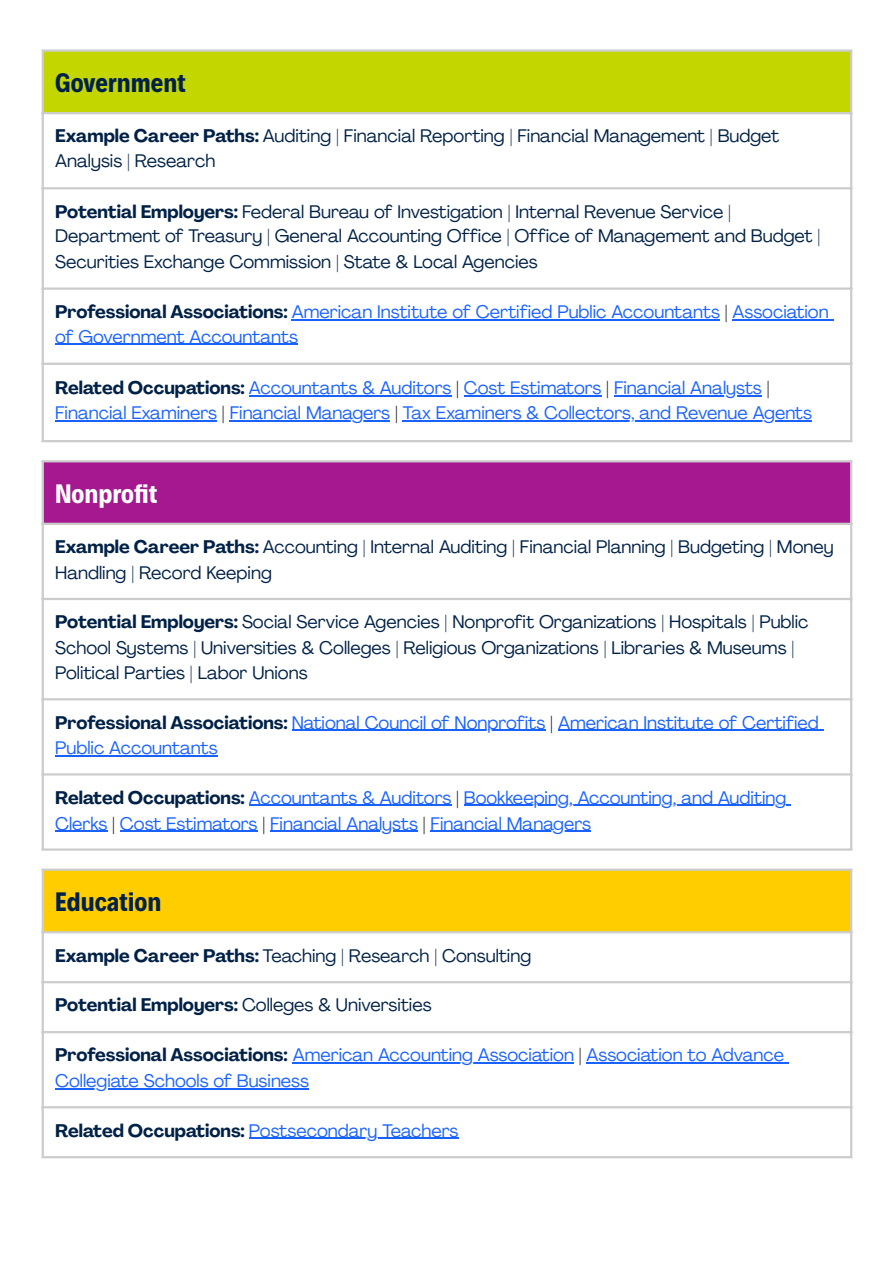
<style>
.page{position:relative;width:894px;height:1263px;background:#fff}
.page>*{position:absolute;margin:0;border:0;box-sizing:border-box;transform-origin:0 0}
.t1{font:700 27px "Decalotype";color:#002147}
.t2{font:700 27px "Decalotype";color:#fff}
.t3{font:18px/25.3px "Agrandir";color:#002147}
.t4{font:18px/25.8px "Agrandir";color:#1a62ff}
.s1{font-weight:700}
.s2{font-weight:700;color:#002147}
.s3{color:#000}
</style>
<div class="page">
<div style="left:42px;top:50px;width:809px;height:63px;background:#c4d600"></div>
<hr style="left:292px;top:319px;width:427px;height:1px;background:#1a62ff">
<hr style="left:732px;top:319px;width:96px;height:1px;background:#1a62ff">
<hr style="left:55px;top:344px;width:243px;height:1px;background:#1a62ff">
<hr style="left:249px;top:395px;width:202px;height:1px;background:#1a62ff">
<hr style="left:464px;top:395px;width:137px;height:1px;background:#1a62ff">
<hr style="left:614px;top:395px;width:147px;height:1px;background:#1a62ff">
<hr style="left:55px;top:420px;width:162px;height:1px;background:#1a62ff">
<hr style="left:230px;top:420px;width:160px;height:1px;background:#1a62ff">
<hr style="left:402px;top:420px;width:409px;height:1px;background:#1a62ff">
<hr style="left:42px;top:52px;width:2px;height:388px;background:#ccc">
<hr style="left:849px;top:52px;width:3px;height:388px;background:#ccc">
<hr style="left:42px;top:50px;width:810px;height:2px;background:#ccc">
<hr style="left:42px;top:112px;width:810px;height:2px;background:#ccc">
<hr style="left:42px;top:187px;width:810px;height:2px;background:#ccc">
<hr style="left:42px;top:287px;width:810px;height:3px;background:#ccc">
<hr style="left:42px;top:363px;width:810px;height:2px;background:#ccc">
<hr style="left:42px;top:440px;width:810px;height:2px;background:#ccc">
<div style="left:42px;top:461px;width:809px;height:63px;background:#a51890"></div>
<hr style="left:292px;top:730px;width:253px;height:1px;background:#1a62ff">
<hr style="left:558px;top:730px;width:260px;height:1px;background:#1a62ff">
<hr style="left:55px;top:755px;width:163px;height:2px;background:#1a62ff">
<hr style="left:249px;top:805px;width:202px;height:1px;background:#1a62ff">
<hr style="left:464px;top:805px;width:322px;height:1px;background:#1a62ff">
<hr style="left:55px;top:831px;width:52px;height:1px;background:#1a62ff">
<hr style="left:120px;top:831px;width:137px;height:1px;background:#1a62ff">
<hr style="left:270px;top:831px;width:148px;height:1px;background:#1a62ff">
<hr style="left:430px;top:831px;width:160px;height:1px;background:#1a62ff">
<hr style="left:42px;top:462px;width:2px;height:386px;background:#ccc">
<hr style="left:849px;top:462px;width:3px;height:386px;background:#ccc">
<hr style="left:42px;top:460px;width:810px;height:2px;background:#ccc">
<hr style="left:42px;top:523px;width:810px;height:2px;background:#ccc">
<hr style="left:42px;top:598px;width:810px;height:2px;background:#ccc">
<hr style="left:42px;top:698px;width:810px;height:2px;background:#ccc">
<hr style="left:42px;top:773px;width:810px;height:2px;background:#ccc">
<hr style="left:42px;top:848px;width:810px;height:3px;background:#ccc">
<div style="left:42px;top:869px;width:809px;height:63px;background:#ffcd00"></div>
<hr style="left:292px;top:1062px;width:282px;height:2px;background:#1a62ff">
<hr style="left:586px;top:1062px;width:198px;height:2px;background:#1a62ff">
<hr style="left:55px;top:1088px;width:254px;height:1px;background:#1a62ff">
<hr style="left:249px;top:1138px;width:209px;height:1px;background:#1a62ff">
<hr style="left:42px;top:871px;width:2px;height:285px;background:#ccc">
<hr style="left:849px;top:871px;width:3px;height:285px;background:#ccc">
<hr style="left:42px;top:869px;width:810px;height:2px;background:#ccc">
<hr style="left:42px;top:931px;width:810px;height:2px;background:#ccc">
<hr style="left:42px;top:981px;width:810px;height:2px;background:#ccc">
<hr style="left:42px;top:1031px;width:810px;height:2px;background:#ccc">
<hr style="left:42px;top:1106px;width:810px;height:2px;background:#ccc">
<hr style="left:42px;top:1156px;width:810px;height:2px;background:#ccc">
<p class="t1" style="left:55px;top:65px;width:132px">Government</p>
<h1 class="t3" style="left:55px;top:126px;width:725px;line-height:24.8px"><span class="s1">Example Career Paths:</span> Auditing | Financial Reporting | Financial Management | Budget<br>Analysis | Research</h1>
<h1 class="t3" style="left:55px;top:200px;width:766px"><span class="s1">Potential Employers:</span> Federal Bureau of Investigation | Internal Revenue Service |<br>Department of Treasury | General Accounting Office | Office of Management and Budget |<br>Securities Exchange Commission | State &amp; Local Agencies</h1>
<h1 class="t4" style="left:55px;top:301px;width:774px;line-height:24.8px"><span class="s2">Professional Associations:</span> American Institute of Certified Public Accountants <span class="s3">|</span> Association of Government Accountants</h1>
<h1 class="t4" style="left:55px;top:377px;width:758px;line-height:24.8px"><span class="s2">Related Occupations:</span> Accountants &amp; Auditors <span class="s3">|</span> Cost Estimators <span class="s3">|</span> Financial Analysts <span class="s3">|<br></span>Financial Examiners <span class="s3">|</span> Financial Managers <span class="s3">|</span> Tax Examiners &amp; Collectors, and Revenue Agents</h1>
<p class="t2" style="left:55px;top:476px;width:104px">Nonprofit</p>
<h1 class="t3" style="left:55px;top:536px;width:779px;line-height:25.8px"><span class="s1">Example Career Paths:</span> Accounting | Internal Auditing | Financial Planning | Budgeting | Money<br>Handling | Record Keeping</h1>
<h1 class="t3" style="left:55px;top:611px;width:754px"><span class="s1">Potential Employers:</span> Social Service Agencies | Nonprofit Organizations | Hospitals | Public<br>School Systems | Universities &amp; Colleges | Religious Organizations | Libraries &amp; Museums |<br>Political Parties | Labor Unions</h1>
<h1 class="t4" style="left:55px;top:711px;width:765px"><span class="s2">Professional Associations:</span> National Council of Nonprofits <span class="s3">|</span> American Institute of Certified<br>Public Accountants</h1>
<h1 class="t4" style="left:55px;top:786px;width:732px"><span class="s2">Related Occupations:</span> Accountants &amp; Auditors <span class="s3">|</span> Bookkeeping, Accounting, and Auditing<br>Clerks <span class="s3">|</span> Cost Estimators <span class="s3">|</span> Financial Analysts <span class="s3">|</span> Financial Managers</h1>
<p class="t1" style="left:55px;top:884px;width:108px">Education</p>
<h1 class="t3" style="left:55px;top:944px;width:477px"><span class="s1">Example Career Paths:</span> Teaching | Research | Consulting</h1>
<h1 class="t3" style="left:55px;top:994px;width:378px"><span class="s1">Potential Employers:</span> Colleges &amp; Universities</h1>
<h1 class="t4" style="left:55px;top:1044px;width:730px"><span class="s2">Professional Associations:</span> American Accounting Association <span class="s3">|</span> Association to Advance<br>Collegiate Schools of Business</h1>
<h1 class="t4" style="left:55px;top:1119px;width:404px"><span class="s2">Related Occupations:</span> Postsecondary Teachers</h1>
</div>
